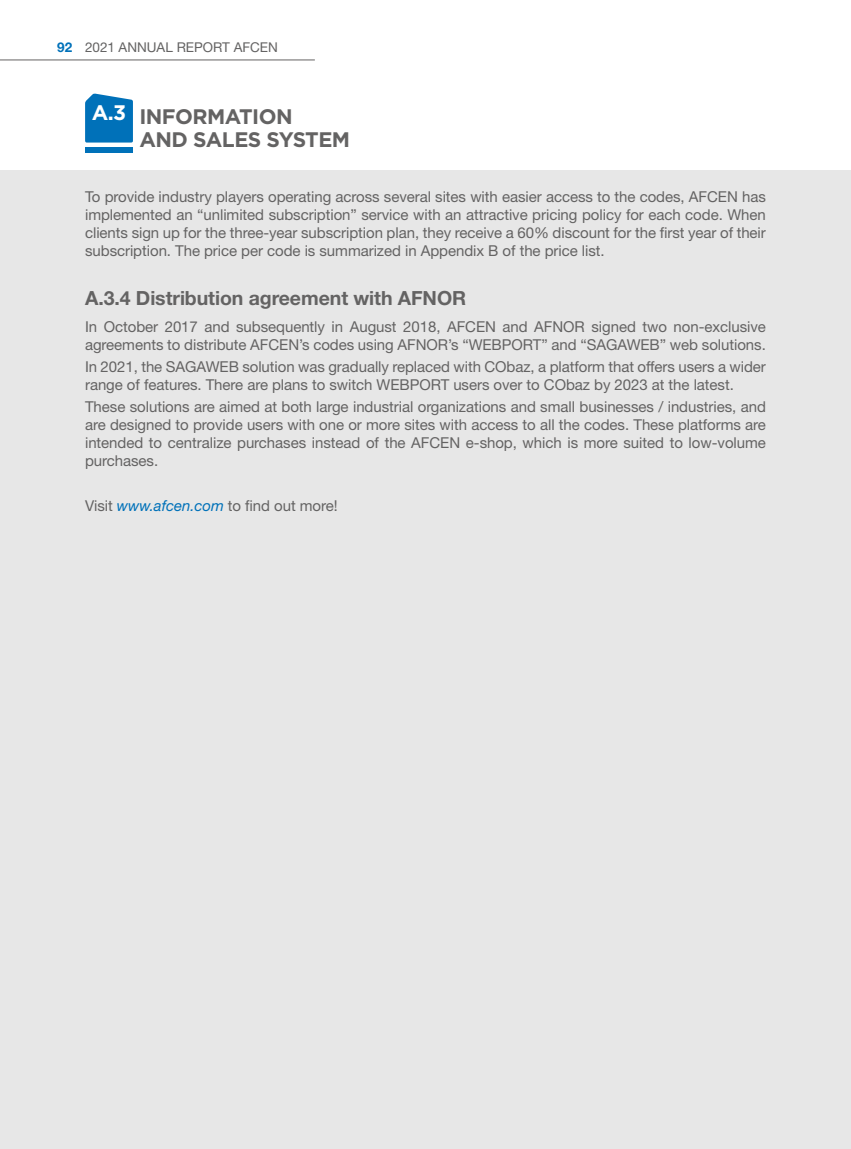
<style>
.page{position:relative;width:851px;height:1149px;background:#fff}
.page>*{position:absolute;margin:0;border:0;box-sizing:border-box;transform-origin:0 0}
.t1{font:700 21px/22.5px "Gotham";letter-spacing:-.025em;color:#646363}
.t2{font:700 19.5px "Helvetica Neue LT Std";letter-spacing:-.005em;color:#646363}
.t3{font:15px/18px "Helvetica Neue LT Std";letter-spacing:-.005em;color:#646363;text-align:justify}
.t4{font:13.5px "Helvetica Neue LT Std";color:#646363}
.s1{font-weight:700;color:#0071b9}
.s2{font-style:italic;color:#0071b9}
</style>
<div class="page">
<hr style="left:0;top:60px;width:315px;height:1px;background:#646363">
<div style="left:0;top:170px;width:850px;height:978px;background:#e7e7e7"></div>
<svg style="left:85px;top:93px;width:48px;height:49px;background:#147cbe"></svg>
<div style="left:85px;top:147px;width:48px;height:6px;background:#0071b9"></div>
<p class="t4" style="left:57px;top:39px;width:222px"><span class="s1">92</span> 2021 ANNUAL REPORT AFCEN</p>
<h1 class="t1" style="left:139px;top:105px;width:212px;text-indent:-48px"><sup>A.3</sup> INFORMATION<br>AND SALES SYSTEM</h1>
<p class="t3" style="left:85px;top:188px;width:682px">To provide industry players operating across several sites with easier access to the codes, AFCEN has implemented an “unlimited subscription” service with an attractive pricing policy for each code. When clients sign up for the three-year subscription plan, they receive a 60% discount for the first year of their subscription. The price per code is summarized in Appendix B of the price list.</p>
<h2 class="t2" style="left:85px;top:286px;width:382px">A.3.4 Distribution agreement with AFNOR</h2>
<p class="t3" style="left:85px;top:317px;width:682px">In October 2017 and subsequently in August 2018, AFCEN and AFNOR signed two non-exclusive agreements to distribute AFCEN’s codes using AFNOR’s “WEBPORT” and “SAGAWEB” web solutions.</p>
<p class="t3" style="left:85px;top:357px;width:682px">In 2021, the SAGAWEB solution was gradually replaced with CObaz, a platform that offers users a wider range of features. There are plans to switch WEBPORT users over to CObaz by 2023 at the latest.</p>
<p class="t3" style="left:85px;top:397px;width:682px">These solutions are aimed at both large industrial organizations and small businesses / industries, and are designed to provide users with one or more sites with access to all the codes. These platforms are intended to centralize purchases instead of the AFCEN e-shop, which is more suited to low-volume purchases.</p>
<p class="t3" style="left:85px;top:496px;width:254px">Visit <span class="s2">www.afcen.com</span> to find out more!</p>
</div>
